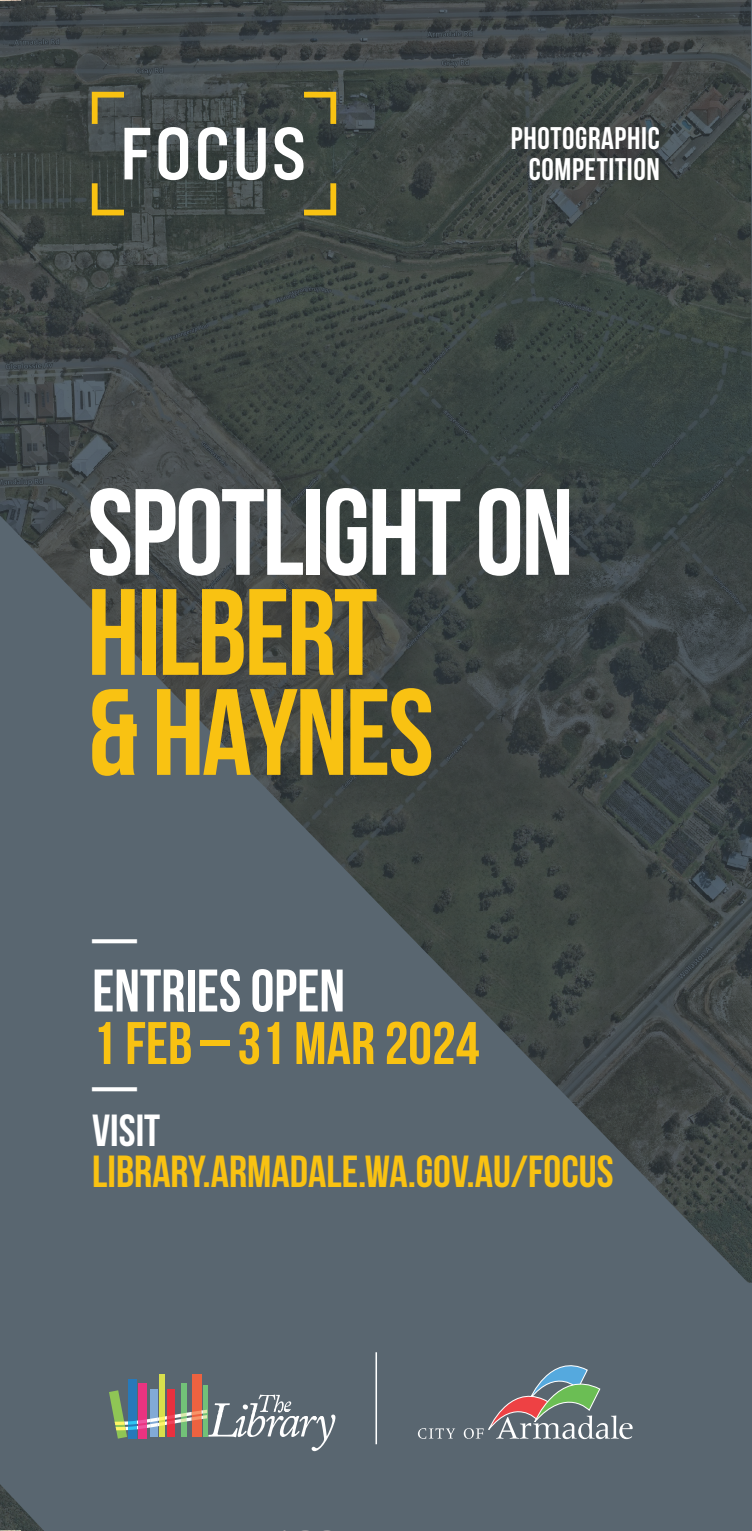
<style>
.page{position:relative;width:752px;height:1531px;background:#fff}
.page>*{position:absolute;margin:0;border:0;box-sizing:border-box;transform-origin:0 0}
.t1{font:700 122.5px/100px "Bebas Neue";letter-spacing:-.02em;color:#fff}
.t2{font:700 122.5px "Bebas Neue";letter-spacing:-.02em;color:#f9c212}
.t3{font:700 60px "Bebas Neue";color:#f9c212}
.t4{font:700 60px "Bebas Neue";color:#fff}
.t5{font:700 45px "Bebas Neue";color:#f9c212}
.t6{font:700 45px "Bebas Neue";color:#fff}
.t7{font:700 31.25px "Bebas Neue";letter-spacing:.02em;color:#fff}
.s1{color:#f9c212}
</style>
<div class="page">
<div style="left:0;top:1288px;width:21px;height:193px;background:#596670"></div>
<div style="left:21px;top:0;width:730px;height:1531px;background:#596670"></div>
<img style="left:0;top:0;width:751px;height:1288px">
<img style="left:0;top:1481px;width:44px;height:50px">
<svg style="left:417px;top:1428px;width:38px;height:11px"></svg>
<svg style="left:463px;top:1365px;width:169px;height:74px"></svg>
<div style="left:159px;top:1374px;width:6px;height:62px;background:#d9df4c"></div>
<div style="left:167px;top:1389px;width:7px;height:47px;background:#ea303f"></div>
<div style="left:128px;top:1379px;width:9px;height:59px;background:#2779ba"></div>
<div style="left:138px;top:1383px;width:9px;height:55px;background:#ea3380"></div>
<div style="left:150px;top:1389px;width:8px;height:47px;background:#82aad6"></div>
<div style="left:192px;top:1374px;width:9px;height:62px;background:#ed6240"></div>
<div style="left:181px;top:1383px;width:5px;height:53px;background:#72c178"></div>
<hr style="left:203px;top:1385px;width:4px;height:51px;background:#72c178">
<svg style="left:109px;top:1390px;width:226px;height:61px"></svg>
<hr style="left:375px;top:1352px;width:2px;height:92px;background:#fff">
<svg style="left:92px;top:92px;width:58px;height:123px;background:#626353"></svg>
<svg style="left:158px;top:127px;width:30px;height:53px;background:#b0b3b3"></svg>
<svg style="left:198px;top:127px;width:29px;height:53px;background:#a0a4a4"></svg>
<svg style="left:236px;top:128px;width:29px;height:52px;background:#aaadae"></svg>
<svg style="left:274px;top:92px;width:62px;height:123px;background:#5f6251"></svg>
<div style="left:498px;top:113px;width:174px;height:80px;background:#231f20;opacity:.4"></div>
<p class="t7" style="left:510px;top:121px;width:150px">PHOTOGRAPHIC</p>
<p class="t7" style="left:528px;top:152px;width:132px">COMPETITION</p>
<p class="t1" style="left:87px;top:481px;width:488px">SPOTLIGHT ON<br><span class="s1">HILBERT</span></p>
<p class="t2" style="left:87px;top:665px;width:348px">&amp; HAYNES</p>
<p class="t6" style="left:92px;top:916px;width:46px">—</p>
<p class="t4" style="left:92px;top:958px;width:254px">ENTRIES OPEN</p>
<p class="t3" style="left:92px;top:1010px;width:388px">1 FEB –31 MAR 2024</p>
<p class="t6" style="left:92px;top:1065px;width:46px">—</p>
<p class="t6" style="left:92px;top:1105px;width:69px">VISIT</p>
<p class="t5" style="left:92px;top:1146px;width:522px">LIBRARY.ARMADALE.WA.GOV.AU/FOCUS</p>
</div>
